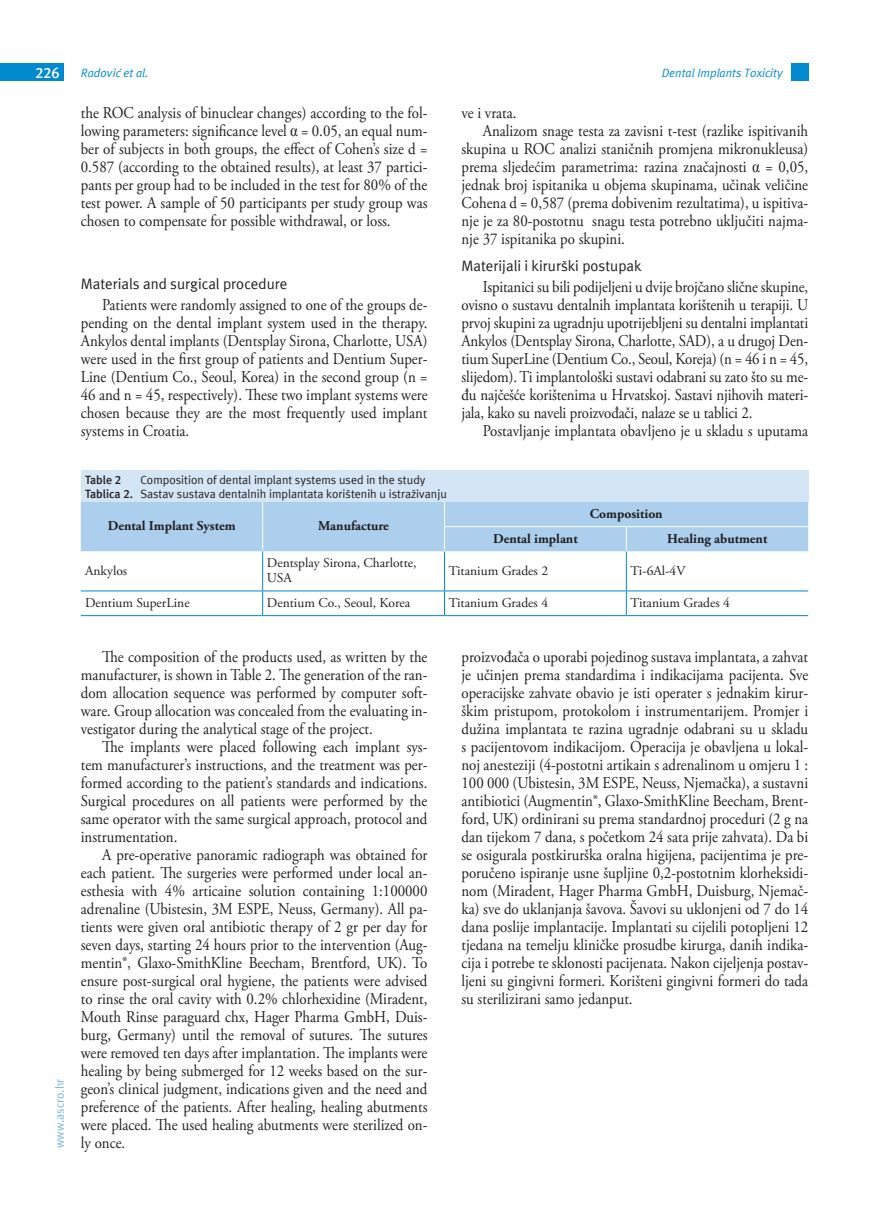
<style>
.page{position:relative;width:872px;height:1212px;background:#fff}
.page>*{position:absolute;margin:0;border:0;box-sizing:border-box;transform-origin:0 0}
.t1{font:16.5px/18px "Adobe Garamond Pro";color:#231f20;text-align:justify;scale:.9 1}
.t2{font:15px "Meta ASC";color:#231f20}
.t3{font:700 15px "Meta ASC";color:#fff}
.t4{font:13.5px/15px "Adobe Garamond Pro";color:#231f20}
.t5{font:700 13.5px "Adobe Garamond Pro";color:#231f20}
.t6{font:12px/13.5px "Meta ASC";color:#231f20}
.t7{font:italic 12px "Meta ASC";color:#0089cf}
.t8{font:12px "Meta ASC";color:#77b6e4}
.t9{font:700 12px "Meta ASC";color:#231f20}
.s1{font-family:"Times New Roman"}
.s2{font-weight:700}
</style>
<div class="page">
<div style="left:791px;top:64px;width:17px;height:17px;background:#0089cf"></div>
<div style="left:0;top:64px;width:64px;height:17px;background:#0089cf"></div>
<hr style="left:262px;top:551px;width:1px;height:39px;background:#0089cf">
<hr style="left:444px;top:551px;width:1px;height:39px;background:#0089cf">
<hr style="left:626px;top:551px;width:1px;height:39px;background:#0089cf">
<hr style="left:81px;top:590px;width:182px;height:1px;background:#0089cf">
<hr style="left:263px;top:590px;width:181px;height:1px;background:#0089cf">
<svg style="left:262px;top:591px;width:1px;height:24px"></svg>
<hr style="left:444px;top:590px;width:182px;height:1px;background:#0089cf">
<svg style="left:444px;top:591px;width:1px;height:24px"></svg>
<hr style="left:626px;top:590px;width:182px;height:1px;background:#0089cf">
<svg style="left:626px;top:591px;width:1px;height:24px"></svg>
<hr style="left:81px;top:615px;width:182px;height:1px;background:#0089cf">
<hr style="left:263px;top:615px;width:181px;height:1px;background:#0089cf">
<hr style="left:444px;top:615px;width:182px;height:1px;background:#0089cf">
<hr style="left:626px;top:615px;width:182px;height:1px;background:#0089cf">
<div style="left:81px;top:502px;width:727px;height:49px;background:#accfed"></div>
<div style="left:81px;top:470px;width:727px;height:32px;background:#d4e6f6"></div>
<p class="t3" style="left:35px;top:64px;width:26px">226</p>
<p class="t7" style="left:81px;top:66px;width:69px">Radović et al.</p>
<p class="t7" style="left:661px;top:66px;width:122px">Dental Implants Toxicity</p>
<p class="t1" style="left:81px;top:105px;width:387px">the ROC analysis of binuclear changes) according to the fol&shy;lowing parameters: significance level <span class="s1">α</span> = 0.05, an equal num&shy;ber of subjects in both groups, the effect of Cohen’s size d = 0.587 (according to the obtained results), at least 37 partici&shy;pants per group had to be included in the test for 80% of the test power. A sample of 50 participants per study group was chosen to compensate for possible withdrawal, or loss.</p>
<p class="t1" style="left:461px;top:105px;width:63px">ve i vrata.</p>
<p class="t1" style="left:483px;top:123px;width:363px">Analizom snage testa za zavisni t-test (razlike ispitivanih</p>
<p class="t1" style="left:461px;top:141px;width:387px">skupina u ROC analizi staničnih promjena mikronukleusa)</p>
<p class="t1" style="left:461px;top:159px;width:387px">prema sljedećim parametrima: razina značajnosti <span class="s1">α</span> = 0,05,</p>
<p class="t1" style="left:461px;top:177px;width:387px">jednak broj ispitanika u objema skupinama, učinak veličine</p>
<p class="t1" style="left:461px;top:195px;width:387px">Cohena d = 0,587 (prema dobivenim rezultatima), u ispitiva-</p>
<p class="t1" style="left:461px;top:213px;width:387px">nje je za 80-postotnu snagu testa potrebno uključiti najma-</p>
<p class="t1" style="left:461px;top:231px;width:183px">nje 37 ispitanika po skupini.</p>
<p class="t2" style="left:461px;top:257px;width:182px">Materijali i kirurški postupak</p>
<p class="t1" style="left:461px;top:279px;width:387px;text-indent:21px">Ispitanici su bili podijeljeni u dvije brojčano slične skupine, ovisno o sustavu dentalnih implantata korištenih u terapiji. U prvoj skupini za ugradnju upotrijebljeni su dentalni implantati Ankylos (Dentsplay Sirona, Charlotte, SAD), a u drugoj Den&shy;tium SuperLine (Dentium Co., Seoul, Koreja) (n = 46 i n = 45, slijedom). Ti implantološki sustavi odabrani su zato što su me&shy;đu najčešće korištenima u Hrvatskoj. Sastavi njihovih materi&shy;jala, kako su naveli proizvođači, nalaze se u tablici 2.</p>
<p class="t1" style="left:483px;top:423px;width:363px">Postavljanje implantata obavljeno je u skladu s uputama</p>
<p class="t2" style="left:81px;top:275px;width:208px">Materials and surgical procedure</p>
<p class="t1" style="left:81px;top:297px;width:387px;text-indent:21px">Patients were randomly assigned to one of the groups de&shy;pending on the dental implant system used in the therapy.<br>Ankylos dental implants (Dentsplay Sirona, Charlotte, USA) were used in the first group of patients and Dentium Super-Line (Dentium Co., Seoul, Korea) in the second group (n = 46 and n = 45, respectively). These two implant systems were chosen because they are the most frequently used implant systems in Croatia.</p>
<p class="t6" style="left:85px;top:473px;width:363px;text-indent:55px">Composition of dental implant systems used in the study<br><span class="s2">Tablica 2.</span> Sastav sustava dentalnih implantata korištenih u istraživanju</p>
<p class="t9" style="left:85px;top:473px;width:38px">Table 2</p>
<p class="t5" style="left:108px;top:518px;width:129px">Dental Implant System</p>
<p class="t5" style="left:318px;top:518px;width:72px">Manufacture</p>
<p class="t5" style="left:590px;top:506px;width:74px">Composition</p>
<p class="t5" style="left:493px;top:531px;width:86px">Dental implant</p>
<p class="t5" style="left:667px;top:531px;width:102px">Healing abutment</p>
<p class="t8" style="left:53px;top:1148px;width:71px;rotate:-90deg">www.ascro.hr</p>
<p class="t4" style="left:85px;top:564px;width:44px">Ankylos</p>
<p class="t4" style="left:267px;top:556px;width:151px">Dentsplay Sirona, Charlotte,<br>USA</p>
<p class="t4" style="left:449px;top:564px;width:101px">Titanium Grades 2</p>
<p class="t4" style="left:630px;top:564px;width:56px">Ti-6Al-4V</p>
<p class="t4" style="left:85px;top:596px;width:106px">Dentium SuperLine</p>
<p class="t4" style="left:267px;top:596px;width:145px">Dentium Co., Seoul, Korea</p>
<p class="t4" style="left:449px;top:596px;width:101px">Titanium Grades 4</p>
<p class="t4" style="left:630px;top:596px;width:101px">Titanium Grades 4</p>
<p class="t1" style="left:81px;top:648px;width:387px;text-indent:21px">The composition of the products used, as written by the manufacturer, is shown in Table 2. The generation of the ran&shy;dom allocation sequence was performed by computer soft&shy;ware. Group allocation was concealed from the evaluating in&shy;vestigator during the analytical stage of the project.</p>
<p class="t1" style="left:81px;top:738px;width:387px;text-indent:21px">The implants were placed following each implant sys&shy;tem manufacturer’s instructions, and the treatment was per&shy;formed according to the patient’s standards and indications.<br>Surgical procedures on all patients were performed by the same operator with the same surgical approach, protocol and instrumentation.</p>
<p class="t1" style="left:81px;top:846px;width:387px;text-indent:21px">A pre-operative panoramic radiograph was obtained for each patient. The surgeries were performed under local an&shy;esthesia with 4% articaine solution containing 1:100000 adrenaline (Ubistesin, 3M ESPE, Neuss, Germany). All pa&shy;tients were given oral antibiotic therapy of 2 gr per day for seven days, starting 24 hours prior to the intervention (Aug&shy;mentin®, Glaxo-SmithKline Beecham, Brentford, UK). To ensure post-surgical oral hygiene, the patients were advised to rinse the oral cavity with 0.2% chlorhexidine (Miradent, Mouth Rinse paraguard chx, Hager Pharma GmbH, Duis&shy;burg, Germany) until the removal of sutures. The sutures were removed ten days after implantation. The implants were healing by being submerged for 12 weeks based on the sur&shy;geon’s clinical judgment, indications given and the need and preference of the patients. After healing, healing abutments were placed. The used healing abutments were sterilized on&shy;ly once.</p>
<p class="t1" style="left:461px;top:648px;width:387px">proizvođača o uporabi pojedinog sustava implantata, a zahvat je učinjen prema standardima i indikacijama pacijenta. Sve operacijske zahvate obavio je isti operater s jednakim kirur&shy;škim pristupom, protokolom i instrumentarijem. Promjer i dužina implantata te razina ugradnje odabrani su u skladu s pacijentovom indikacijom. Operacija je obavljena u lokal&shy;noj anesteziji (4-postotni artikain s adrenalinom u omjeru 1 :<br>100 000 (Ubistesin, 3M ESPE, Neuss, Njemačka), a sustavni antibiotici (Augmentin®, Glaxo-SmithKline Beecham, Brent&shy;ford, UK) ordinirani su prema standardnoj proceduri (2 g na dan tijekom 7 dana, s početkom 24 sata prije zahvata). Da bi se osigurala postkirurška oralna higijena, pacijentima je pre&shy;poručeno ispiranje usne šupljine 0,2-postotnim klorheksidi&shy;nom (Miradent, Hager Pharma GmbH, Duisburg, Njemač&shy;ka) sve do uklanjanja šavova. Šavovi su uklonjeni od 7 do 14 dana poslije implantacije. Implantati su cijelili potopljeni 12 tjedana na temelju kliničke prosudbe kirurga, danih indika&shy;cija i potrebe te sklonosti pacijenata. Nakon cijeljenja postav&shy;ljeni su gingivni formeri. Korišteni gingivni formeri do tada su sterilizirani samo jedanput.</p>
</div>
